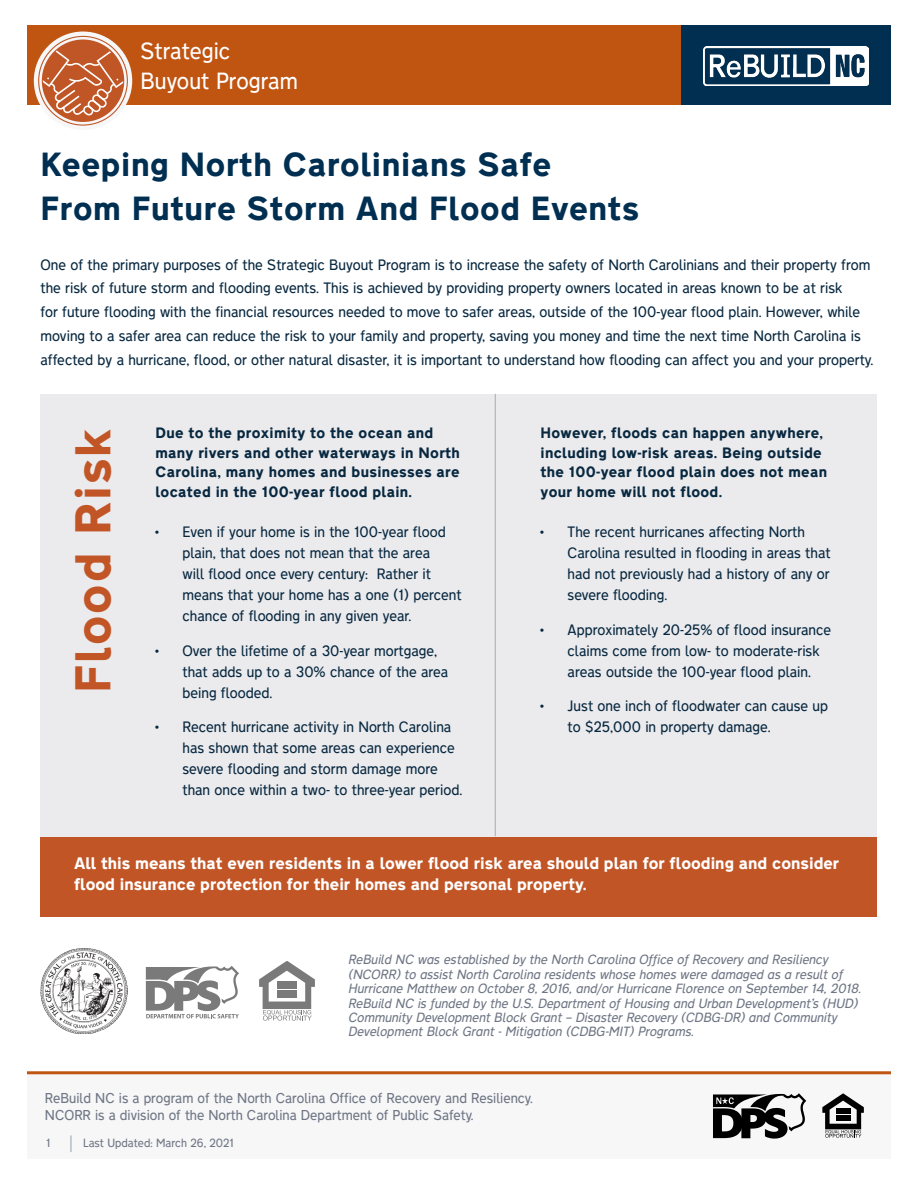
<style>
.page{position:relative;width:918px;height:1188px;background:#fff}
.page>*{position:absolute;margin:0;border:0;box-sizing:border-box;transform-origin:0 0}
.t1{font:800 45px "Transport New";letter-spacing:.04em;color:#c25526}
.t2{font:800 30px/43.5px "Transport New";letter-spacing:.02em;color:#002f52}
.t3{font:300 21px/30px "Transport New";color:#fff}
.t4{font:800 15px/21px "Transport New";color:#fff}
.t5{font:300 13.5px/21px "Transport New";color:#082840}
.t6{font:800 13.5px/19.5px "Transport New";letter-spacing:.02em;color:#082840}
.t7{font:300 12.9px/17.1px "Transport New";color:#6f7785}
.t8{font:italic 300 12px/14.4px "Transport New";color:#6f7785}
.t9{font:300 10.65px "Transport New";color:#6f7785}
</style>
<div class="page">
<div style="left:27px;top:1074px;width:864px;height:85px;background:#f7f7f8"></div>
<svg style="left:71px;top:1135px;width:1px;height:17px"></svg>
<hr style="left:27px;top:1071px;width:864px;height:3px;background:#c05411">
<div style="left:27px;top:25px;width:864px;height:80px;background:#002f52"></div>
<div style="left:27px;top:25px;width:653px;height:80px;background:#c05411"></div>
<img style="left:703px;top:47px;width:166px;height:38px">
<div style="left:34px;top:32px;width:98px;height:98px;background:#f7f7f8;border-radius:50%"></div>
<svg style="left:38px;top:36px;width:90px;height:90px"></svg>
<svg style="left:822px;top:1093px;width:42px;height:45px"></svg>
<svg style="left:713px;top:1093px;width:93px;height:46px"></svg>
<div style="left:40px;top:836px;width:838px;height:80px;background:#c25526"></div>
<div style="left:40px;top:394px;width:838px;height:442px;background:#ebebed"></div>
<svg style="left:259px;top:961px;width:56px;height:60px"></svg>
<svg style="left:146px;top:966px;width:93px;height:52px"></svg>
<img style="left:40px;top:948px;width:87px;height:86px">
<hr style="left:495px;top:394px;width:1px;height:442px;background:#aaabb4">
<h3 class="t3" style="left:141px;top:35px;width:159px">Strategic<br>Buyout Program</h3>
<h1 class="t2" style="left:40px;top:141px;width:600px">Keeping North Carolinians Safe<br>From Future Storm And Flood Events</h1>
<p class="t5" style="left:40px;top:253px;width:832px;line-height:22.5px">One of the primary purposes of the Strategic Buyout Program is to increase the safety of North Carolinians and their property from the risk of future storm and flooding events. This is achieved by providing property owners located in areas known to be at risk</p>
<p class="t5" style="left:40px;top:299px;width:834px;line-height:24px">for future flooding with the financial resources needed to move to safer areas, outside of the 100-year flood plain. However, while moving to a safer area can reduce the risk to your family and property, saving you money and time the next time North Carolina is affected by a hurricane, flood, or other natural disaster, it is important to understand how flooding can affect you and your property.</p>
<h2 class="t1" style="left:58px;top:693px;width:266px;rotate:-90deg">Flood Risk</h2>
<p class="t6" style="left:155px;top:422px;width:306px">Due to the proximity to the ocean and many rivers and other waterways in North Carolina, many homes and businesses are located in the 100-year flood plain.</p>
<p class="t5" style="left:182px;top:521px;width:281px;text-indent:-27px">• Even if your home is in the 100-year flood plain, that does not mean that the area<br>will flood once every century: Rather it means that your home has a one (1) percent chance of flooding in any given year.</p>
<p class="t5" style="left:182px;top:639px;width:267px;text-indent:-27px">• Over the lifetime of a 30-year mortgage, that adds up to a 30% chance of the area being flooded.</p>
<p class="t5" style="left:182px;top:716px;width:281px;text-indent:-27px">• Recent hurricane activity in North Carolina has shown that some areas can experience severe flooding and storm damage more than once within a two- to three-year period.</p>
<p class="t6" style="left:541px;top:422px;width:288px">However, floods can happen anywhere, including low-risk areas. Being outside the 100-year flood plain does not mean your home will not flood.</p>
<p class="t5" style="left:568px;top:521px;width:265px;text-indent:-27px">• The recent hurricanes affecting North Carolina resulted in flooding in areas that had not previously had a history of any or severe flooding.</p>
<p class="t5" style="left:568px;top:618px;width:265px;text-indent:-27px">• Approximately 20-25% of flood insurance claims come from low- to moderate-risk areas outside the 100-year flood plain.</p>
<p class="t5" style="left:568px;top:695px;width:262px;text-indent:-27px">• Just one inch of floodwater can cause up to $25,000 in property damage.</p>
<p class="t4" style="left:74px;top:852px;width:767px">All this means that even residents in a lower flood risk area should plan for flooding and consider flood insurance protection for their homes and personal property.</p>
<p class="t8" style="left:349px;top:952px;width:514px">ReBuild NC was established by the North Carolina Office of Recovery and Resiliency (NCORR) to assist North Carolina residents whose homes were damaged as a result of Hurricane Matthew on October 8, 2016, and/or Hurricane Florence on September 14, 2018.<br>ReBuild NC is funded by the U.S. Department of Housing and Urban Development’s (HUD)<br>Community Development Block Grant – Disaster Recovery (CDBG-DR) and Community Development Block Grant - Mitigation (CDBG-MIT) Programs.</p>
<p class="t7" style="left:45px;top:1089px;width:489px">ReBuild NC is a program of the North Carolina Office of Recovery and Resiliency.<br>NCORR is a division of the North Carolina Department of Public Safety.</p>
<p class="t9" style="left:46px;top:1135px;width:6px">1</p>
<p class="t9" style="left:83px;top:1135px;width:152px">Last Updated: March 26, 2021</p>
</div>
